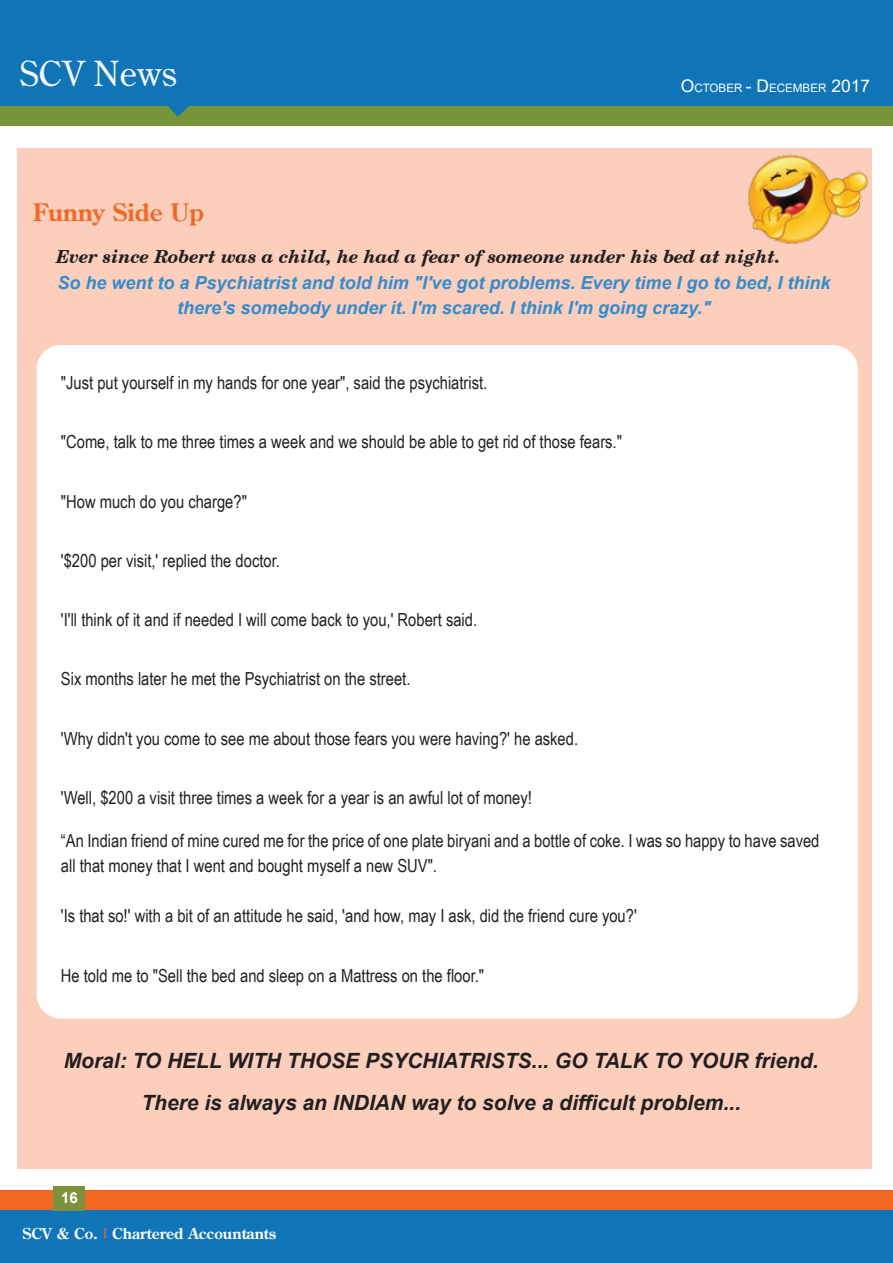
<style>
.page{position:relative;width:893px;height:1263px;background:#fff}
.page>*{position:absolute;margin:0;border:0;box-sizing:border-box;transform-origin:0 0}
.t1{font:34.5px "Century Old";color:#f5f6f6}
.t2{font:700 24px "Century Old";color:#f26823}
.t3{font:italic 700 21px/42px "Arial";color:#231f20;text-align:center}
.t4{font:18px/25.5px "Arial Narrow";color:#231f20}
.t5{font:italic 700 18px/25.5px "Arial";color:#348ccb;text-align:center}
.t6{font:italic 700 18px "Century Schoolbook BT";color:#231f20}
.t7{font:700 15px "Century Old";color:#fff}
.t8{font:700 15px "Arial";color:#fff}
.t9{font:11.55px "Arial";color:#fff}
.s1{font-size:17.4px}
.s2{color:#f16924}
</style>
<div class="page">
<div style="left:17px;top:149px;width:854px;height:1020px;background:#fccebc"></div>
<div style="left:37px;top:345px;width:821px;height:674px;background:#fff;border-radius:24px"></div>
<div style="left:0;top:102px;width:893px;height:23px;background:#75943c"></div>
<svg style="left:151px;top:105px;width:55px;height:12px"></svg>
<div style="left:0;top:0;width:893px;height:105px;background:#1074b9"></div>
<div style="left:0;top:1191px;width:893px;height:23px;background:#f26823"></div>
<div style="left:0;top:1210px;width:893px;height:53px;background:#1074b9"></div>
<img style="left:745px;top:148px;width:126px;height:96px">
<div style="left:54px;top:1186px;width:31px;height:24px;background:#7b923a"></div>
<h1 class="t1" style="left:19px;top:51px;width:159px">SCV News</h1>
<h2 class="t2" style="left:33px;top:196px;width:173px">Funny Side Up</h2>
<p class="t9" style="left:681px;top:80px;width:191px"><span class="s1">O</span>CTOBER <span class="s1">- D</span>ECEMBER <span class="s1">2017</span></p>
<p class="t6" style="left:56px;top:243px;width:726px">Ever since Robert was a child, he had a fear of someone under his bed at night.</p>
<p class="t5" style="left:58px;top:270px;width:775px">So he went to a Psychiatrist and told him "I've got problems. Every time I go to bed, I think there's somebody under it. I'm scared. I think I'm going crazy."</p>
<p class="t4" style="left:61px;top:369px;width:428px">"Just put yourself in my hands for one year", said the psychiatrist.</p>
<p class="t4" style="left:61px;top:428px;width:563px">"Come, talk to me three times a week and we should be able to get rid of those fears."</p>
<p class="t4" style="left:61px;top:488px;width:188px">"How much do you charge?"</p>
<p class="t4" style="left:61px;top:547px;width:221px">'$200 per visit,' replied the doctor.</p>
<p class="t4" style="left:61px;top:606px;width:418px">'I'll think of it and if needed I will come back to you,' Robert said.</p>
<p class="t4" style="left:61px;top:665px;width:351px">Six months later he met the Psychiatrist on the street.</p>
<p class="t4" style="left:61px;top:725px;width:519px">'Why didn't you come to see me about those fears you were having?' he asked.</p>
<p class="t4" style="left:61px;top:784px;width:473px">'Well, $200 a visit three times a week for a year is an awful lot of money!</p>
<p class="t4" style="left:61px;top:827px;width:760px">“An Indian friend of mine cured me for the price of one plate biryani and a bottle of coke. I was so happy to have saved all that money that I went and bought myself a new SUV".</p>
<p class="t4" style="left:61px;top:903px;width:577px">'Is that so!' with a bit of an attitude he said, 'and how, may I ask, did the friend cure you?'</p>
<p class="t4" style="left:61px;top:962px;width:425px">He told me to "Sell the bed and sleep on a Mattress on the floor."</p>
<p class="t3" style="left:64px;top:1040px;width:756px">Moral: TO HELL WITH THOSE PSYCHIATRISTS... GO TALK TO YOUR friend.<br>There is always an INDIAN way to solve a difficult problem...</p>
<p class="t8" style="left:61px;top:1187px;width:18px">16</p>
<p class="t7" style="left:22px;top:1223px;width:256px">SCV &amp; Co. <span class="s2">|</span> Chartered Accountants</p>
</div>
